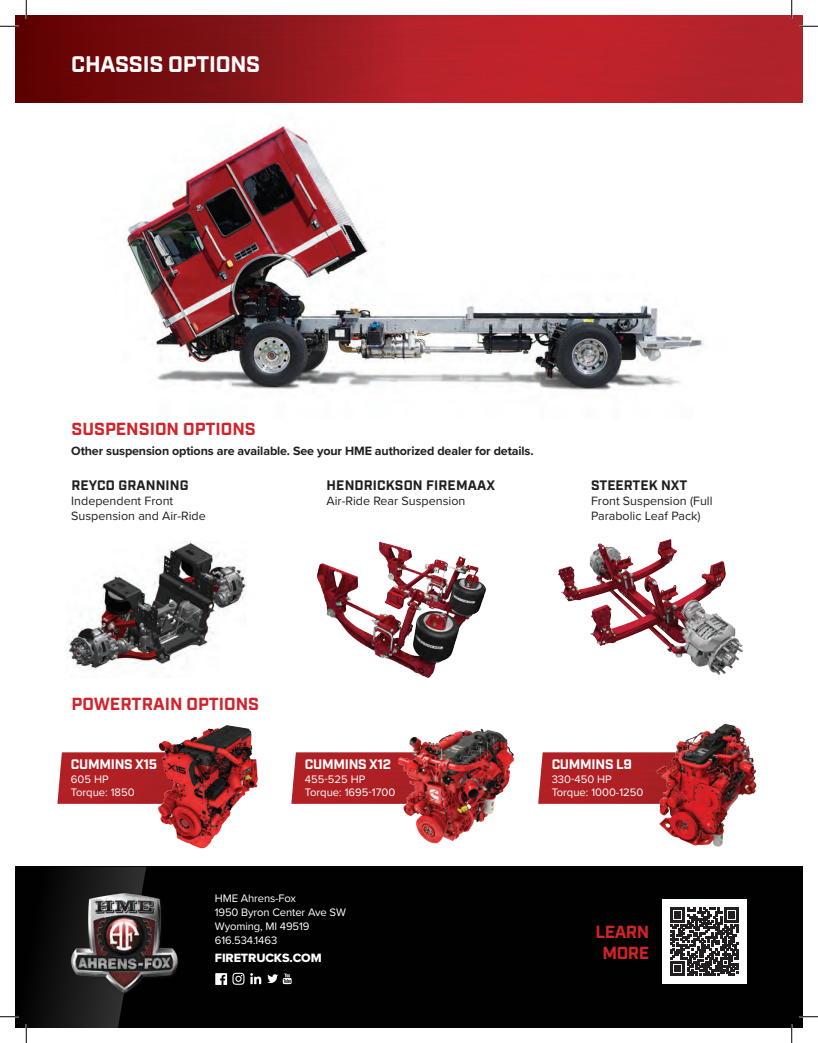
<style>
.page{position:relative;width:818px;height:1043px;background:#fff}
.page>*{position:absolute;margin:0;border:0;box-sizing:border-box;transform-origin:0 0}
.t1{font:700 22.5px "Industry";letter-spacing:-.01em;color:#fff}
.t2{font:700 17.5px "Industry";color:#d1232a}
.t3{font:700 17.5px/21px "Industry";letter-spacing:-.03em;color:#d1232a;text-align:center}
.t4{font:700 13.75px "Industry";letter-spacing:.01em;color:#231f20}
.t5{font:700 13.75px "Industry";letter-spacing:-.02em;color:#fff}
.t6{font:12.5px/15px "Proxima Nova";color:#231f20}
.t7{font:700 12.5px "Proxima Nova";letter-spacing:-.01em;color:#231f20}
.t8{font:12.5px "Proxima Nova Extrabld";letter-spacing:-.01em;color:#fff}
.t9{font:11.25px/12.4px "Proxima Nova";letter-spacing:-.01em;color:#fff}
</style>
<div class="page">
<img style="left:123px;top:124px;width:582px;height:268px">
<img style="left:403px;top:15px;width:399px;height:88px">
<div style="left:15px;top:15px;width:388px;height:88px;background:linear-gradient(to right,#590000,#ab2229)"></div>
<div style="left:57px;top:752px;width:80px;height:51px;background:#b12024"></div>
<div style="left:291px;top:752px;width:85px;height:51px;background:#b12024"></div>
<div style="left:538px;top:752px;width:90px;height:51px;background:#b12024"></div>
<img style="left:137px;top:725px;width:121px;height:124px">
<img style="left:376px;top:728px;width:139px;height:116px">
<img style="left:628px;top:723px;width:129px;height:124px">
<div style="left:15px;top:866px;width:787px;height:162px;background:#010101"></div>
<div style="left:662px;top:899px;width:84px;height:84px;background:#fff"></div>
<svg style="left:670px;top:907px;width:68px;height:68px"></svg>
<svg style="left:267px;top:973px;width:24px;height:11px"></svg>
<svg style="left:250px;top:973px;width:11px;height:11px"></svg>
<svg style="left:215px;top:972px;width:29px;height:12px"></svg>
<img style="left:146px;top:896px;width:32px;height:81px">
<img style="left:66px;top:541px;width:181px;height:129px">
<img style="left:317px;top:541px;width:169px;height:137px">
<img style="left:558px;top:539px;width:185px;height:136px">
<svg style="left:0;top:25px;width:19px;height:2px"></svg>
<svg style="left:799px;top:25px;width:19px;height:2px"></svg>
<svg style="left:799px;top:1015px;width:19px;height:2px"></svg>
<svg style="left:25px;top:0;width:2px;height:19px"></svg>
<svg style="left:0;top:867px;width:146px;height:175px"></svg>
<svg style="left:790px;top:0;width:2px;height:19px"></svg>
<svg style="left:790px;top:1024px;width:2px;height:18px"></svg>
<h1 class="t1" style="left:71px;top:51px;width:190px">CHASSIS OPTIONS</h1>
<h2 class="t2" style="left:71px;top:418px;width:186px">SUSPENSION OPTIONS</h2>
<p class="t7" style="left:71px;top:442px;width:464px">Other suspension options are available. See your HME authorized dealer for details.</p>
<p class="t4" style="left:71px;top:476px;width:119px">REYCO GRANNING</p>
<p class="t6" style="left:71px;top:492px;width:136px">Independent Front<br>Suspension and Air-Ride</p>
<p class="t4" style="left:326px;top:476px;width:170px">HENDRICKSON FIREMAAX</p>
<p class="t6" style="left:326px;top:492px;width:140px">Air-Ride Rear Suspension</p>
<p class="t4" style="left:591px;top:476px;width:98px">STEERTEK NXT</p>
<p class="t6" style="left:591px;top:492px;width:123px">Front Suspension (Full<br>Parabolic Leaf Pack)</p>
<h2 class="t2" style="left:71px;top:693px;width:189px">POWERTRAIN OPTIONS</h2>
<p class="t5" style="left:71px;top:756px;width:88px">CUMMINS X15</p>
<p class="t5" style="left:305px;top:756px;width:88px">CUMMINS X12</p>
<p class="t5" style="left:551px;top:756px;width:82px">CUMMINS L9</p>
<p class="t9" style="left:71px;top:773px;width:65px">605 HP<br>Torque: 1850</p>
<p class="t9" style="left:305px;top:773px;width:92px">455-525 HP<br>Torque: 1695-1700</p>
<p class="t9" style="left:551px;top:773px;width:93px">330-450 HP<br>Torque: 1000-1250</p>
<p class="t9" style="left:215px;top:891px;width:132px;line-height:13.8px">HME Ahrens-Fox<br>1950 Byron Center Ave SW<br>Wyoming, MI 49519<br>616.534.1463</p>
<p class="t8" style="left:215px;top:948px;width:108px">FIRETRUCKS.COM</p>
<h2 class="t3" style="left:595px;top:921px;width:55px">LEARN<br>MORE</h2>
</div>
